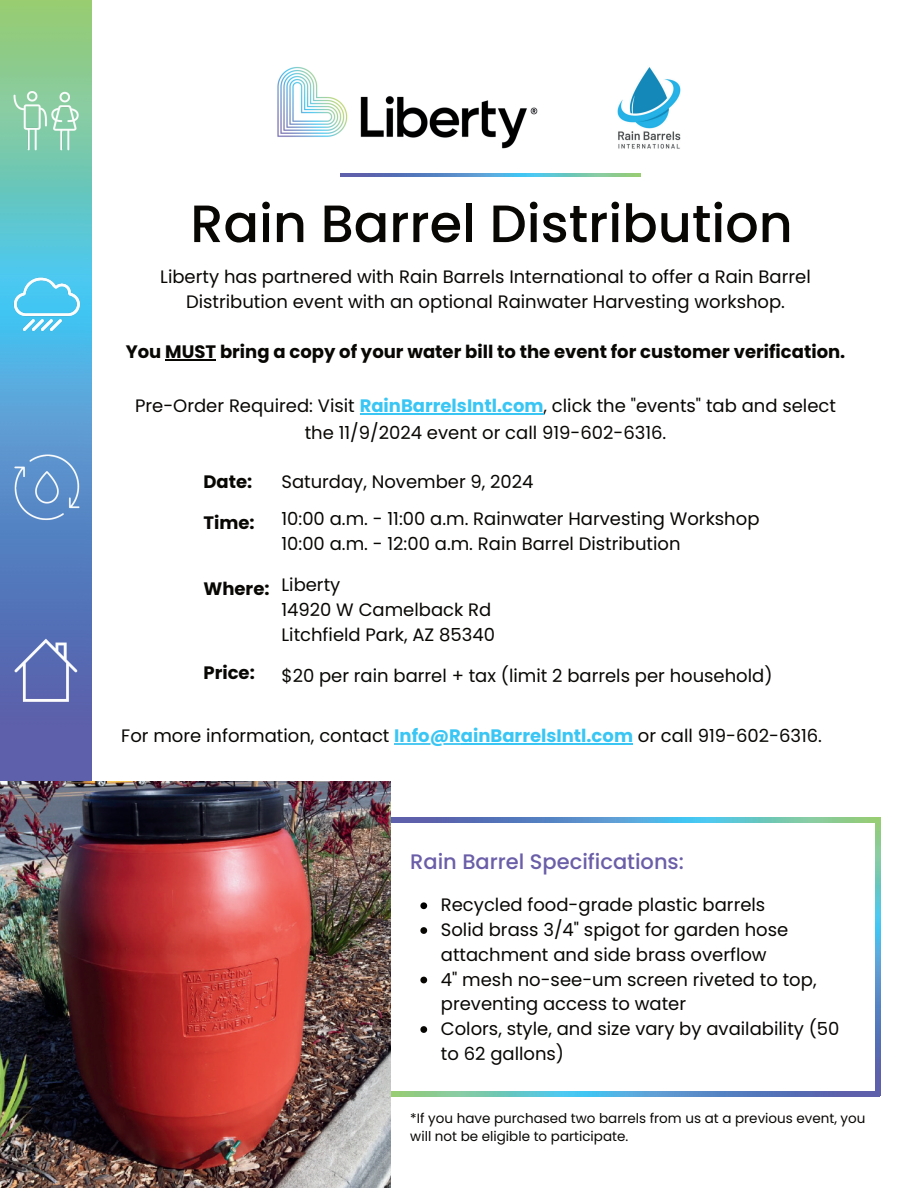
<style>
.page{position:relative;width:918px;height:1188px;background:#fff}
.page>*{position:absolute;margin:0;border:0;box-sizing:border-box;transform-origin:0 0}
.t1{font:500 52.5px "Poppins";color:#080704}
.t2{font:500 21px "Poppins";color:#6b5ea8}
.t3{font:18px/24.8px "Poppins";color:#080704}
.t4{font:700 18px "Poppins";color:#080704}
.t5{font:13.5px/18px "Poppins";color:#080704}
.s1{font-weight:700;color:#3ac6f4}
</style>
<div class="page">
<img style="left:0;top:0;width:92px;height:782px">
<img style="left:4px;top:0;width:85px;height:782px">
<img style="left:8px;top:0;width:70px;height:782px">
<img style="left:390px;top:818px;width:486px;height:4px">
<img style="left:390px;top:1092px;width:486px;height:4px">
<svg style="left:420px;top:902px;width:7px;height:7px"></svg>
<svg style="left:420px;top:927px;width:7px;height:7px"></svg>
<svg style="left:420px;top:977px;width:7px;height:6px"></svg>
<svg style="left:420px;top:1026px;width:7px;height:7px"></svg>
<img style="left:876px;top:818px;width:4px;height:278px">
<img style="left:0;top:782px;width:390px;height:406px">
<img style="left:10px;top:87px;width:71px;height:68px">
<img style="left:10px;top:638px;width:71px;height:68px">
<img style="left:10px;top:453px;width:71px;height:68px">
<img style="left:10px;top:272px;width:71px;height:64px">
<img style="left:277px;top:67px;width:260px;height:82px">
<img style="left:341px;top:173px;width:300px;height:3px">
<img style="left:617px;top:67px;width:64px;height:82px">
<hr style="left:394px;top:743px;width:36px;height:1px;background:#4ec9f1">
<hr style="left:430px;top:743px;width:31px;height:1px;background:#4ec9f1">
<hr style="left:461px;top:743px;width:126px;height:1px;background:#3ac6f4">
<hr style="left:587px;top:743px;width:46px;height:1px;background:#3ac6f4">
<hr style="left:360px;top:414px;width:184px;height:1px;background:#3ac6f4">
<hr style="left:165px;top:360px;width:51px;height:1px;background:#080704">
<h1 class="t1" style="left:190px;top:193px;width:604px">Rain Barrel Distribution</h1>
<p class="t3" style="left:160px;top:265px;width:652px;text-align:center">Liberty has partnered with Rain Barrels International to offer a Rain Barrel<br>Distribution event with an optional Rainwater Harvesting workshop.</p>
<p class="t4" style="left:126px;top:341px;width:721px">You MUST bring a copy of your water bill to the event for customer verification.</p>
<p class="t3" style="left:135px;top:392px;width:702px;line-height:27px;text-align:center">Pre-Order Required: Visit <span class="s1">RainBarrelsIntl.com</span>, click the "events" tab and select the 11/9/2024 event or call 919-602-6316.</p>
<p class="t3" style="left:281px;top:463px;width:480px;line-height:37.7px">Saturday, November 9, 2024<br>10:00 a.m. - 11:00 a.m. Rainwater Harvesting Workshop</p>
<p class="t3" style="left:281px;top:532px;width:401px">10:00 a.m. - 12:00 a.m. Rain Barrel Distribution</p>
<p class="t3" style="left:281px;top:573px;width:215px">Liberty<br>14920 W Camelback Rd<br>Litchfield Park, AZ 85340</p>
<p class="t3" style="left:281px;top:664px;width:493px">$20 per rain barrel + tax (limit 2 barrels per household)</p>
<p class="t4" style="left:204px;top:471px;width:50px">Date:</p>
<p class="t4" style="left:204px;top:512px;width:53px">Time:</p>
<p class="t4" style="left:204px;top:578px;width:68px">Where:</p>
<p class="t4" style="left:204px;top:662px;width:53px">Price:</p>
<p class="t3" style="left:121px;top:723px;width:702px">For more information, contact <span class="s1">Info@RainBarrelsIntl.com</span> or call 919-602-6316.</p>
<p class="t2" style="left:410px;top:850px;width:275px">Rain Barrel Specifications:</p>
<p class="t3" style="left:441px;top:893px;width:400px">Recycled food-grade plastic barrels<br>Solid brass 3/4" spigot for garden hose attachment and side brass overflow<br>4" mesh no-see-um screen riveted to top, preventing access to water<br>Colors, style, and size vary by availability (50 to 62 gallons)</p>
<p class="t5" style="left:410px;top:1110px;width:457px">*If you have purchased two barrels from us at a previous event, you will not be eligible to participate.</p>
</div>
